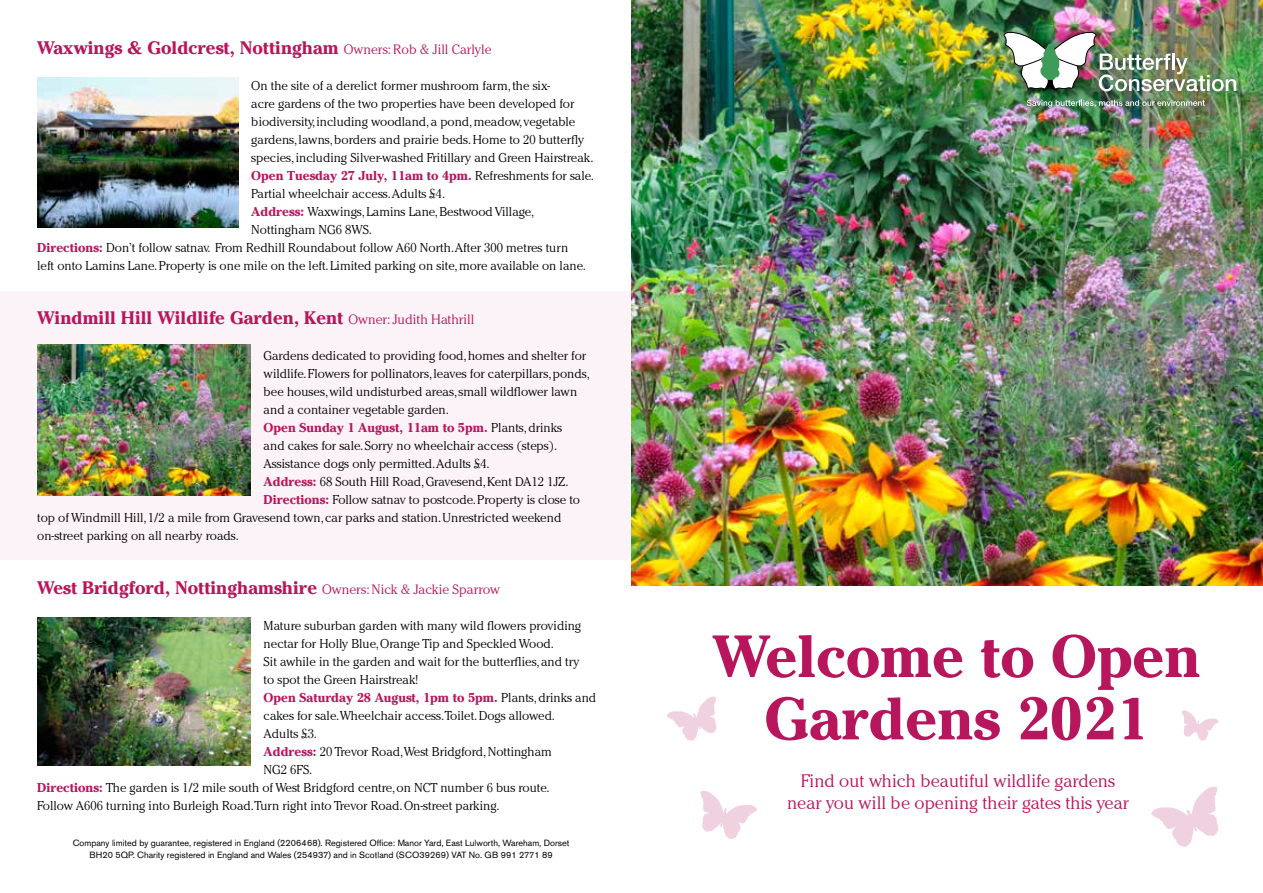
<style>
.page{position:relative;width:1263px;height:893px;background:#fff}
.page>*{position:absolute;margin:0;border:0;box-sizing:border-box;transform-origin:0 0}
.t1{font:700 59.1px/62.4px "Cheltenham";color:#b7155c;text-align:center}
.t2{font:700 18px "Cheltenham";color:#b7155c}
.t3{font:300 18px/21.6px "Cheltenham";color:#b7155c;text-align:center}
.t4{font:300 12.75px "Cheltenham";color:#000}
.t5{font:700 12.75px "Cheltenham";color:#b7155c}
.t6{font:9px/12px "Akzidenz Grotesk Pro";color:#000;text-align:center}
.s1{font-weight:300;font-size:13.5px}
.s2{font-weight:300;color:#000}
.s3{font-weight:700;color:#b7155c}
</style>
<div class="page">
<div style="left:0;top:291px;width:631px;height:269px;background:#fbf3f7"></div>
<img style="left:631px;top:0;width:632px;height:585px">
<div style="left:996px;top:24px;width:248px;height:91px;background:#000;opacity:.36"></div>
<img style="left:1003px;top:32px;width:233px;height:61px">
<svg style="left:1027px;top:100px;width:178px;height:8px"></svg>
<svg style="left:667px;top:696px;width:50px;height:45px"></svg>
<svg style="left:700px;top:791px;width:57px;height:48px"></svg>
<svg style="left:1151px;top:787px;width:67px;height:60px"></svg>
<svg style="left:1182px;top:710px;width:36px;height:31px"></svg>
<img style="left:37px;top:77px;width:202px;height:151px">
<img style="left:37px;top:345px;width:214px;height:150px">
<img style="left:37px;top:618px;width:214px;height:147px">
<h2 class="t2" style="left:37px;top:37px;width:456px">Waxwings &amp; Goldcrest, Nottingham <span class="s1">Owners: Rob &amp; Jill Carlyle</span></h2>
<p class="t4" style="left:251px;top:78px;width:300px">On the site of a derelict former mushroom farm, the six-</p>
<p class="t4" style="left:251px;top:96px;width:324px">acre gardens of the two properties have been developed for</p>
<p class="t4" style="left:251px;top:114px;width:326px">biodiversity, including woodland, a pond, meadow, vegetable</p>
<p class="t4" style="left:251px;top:132px;width:334px">gardens, lawns, borders and prairie beds. Home to 20 butterfly</p>
<p class="t4" style="left:251px;top:150px;width:344px">species, including Silver-washed Fritillary and Green Hairstreak.</p>
<p class="t5" style="left:251px;top:168px;width:344px">Open Tuesday 27 July, 11am to 4pm. <span class="s2">Refreshments for sale.</span></p>
<p class="t4" style="left:251px;top:186px;width:195px">Partial wheelchair access. Adults £4.</p>
<p class="t4" style="left:251px;top:204px;width:284px"><span class="s3">Address:</span> Waxwings, Lamins Lane, Bestwood Village,</p>
<p class="t4" style="left:251px;top:222px;width:122px">Nottingham NG6 8WS.</p>
<p class="t4" style="left:37px;top:240px;width:532px"><span class="s3">Directions:</span> Don’t follow satnav. From Redhill Roundabout follow A60 North. After 300 metres turn</p>
<p class="t4" style="left:37px;top:258px;width:550px">left onto Lamins Lane. Property is one mile on the left. Limited parking on site, more available on lane.</p>
<h2 class="t2" style="left:37px;top:307px;width:439px">Windmill Hill Wildlife Garden, Kent <span class="s1">Owner: Judith Hathrill</span></h2>
<p class="t4" style="left:264px;top:348px;width:324px">Gardens dedicated to providing food, homes and shelter for</p>
<p class="t4" style="left:264px;top:366px;width:328px">wildlife. Flowers for pollinators, leaves for caterpillars, ponds,</p>
<p class="t4" style="left:264px;top:384px;width:315px">bee houses, wild undisturbed areas, small wildflower lawn</p>
<p class="t4" style="left:264px;top:402px;width:187px">and a container vegetable garden.</p>
<p class="t5" style="left:264px;top:420px;width:300px">Open Sunday 1 August, 11am to 5pm. <span class="s2">Plants, drinks</span></p>
<p class="t4" style="left:264px;top:438px;width:295px">and cakes for sale. Sorry no wheelchair access (steps).</p>
<p class="t4" style="left:264px;top:456px;width:228px">Assistance dogs only permitted. Adults £4.</p>
<p class="t4" style="left:264px;top:474px;width:306px"><span class="s3">Address:</span> 68 South Hill Road, Gravesend, Kent DA12 1JZ.</p>
<p class="t4" style="left:264px;top:492px;width:318px"><span class="s3">Directions:</span> Follow satnav to postcode. Property is close to</p>
<p class="t4" style="left:37px;top:510px;width:526px">top of Windmill Hill, 1/2 a mile from Gravesend town, car parks and station. Unrestricted weekend</p>
<p class="t4" style="left:37px;top:528px;width:203px">on-street parking on all nearby roads.</p>
<h2 class="t2" style="left:37px;top:577px;width:464px">West Bridgford, Nottinghamshire <span class="s1">Owners: Nick &amp; Jackie Sparrow</span></h2>
<p class="t4" style="left:264px;top:618px;width:319px">Mature suburban garden with many wild flowers providing</p>
<p class="t4" style="left:264px;top:636px;width:292px">nectar for Holly Blue, Orange Tip and Speckled Wood.</p>
<p class="t4" style="left:264px;top:654px;width:317px">Sit awhile in the garden and wait for the butterflies, and try</p>
<p class="t4" style="left:264px;top:672px;width:156px">to spot the Green Hairstreak!</p>
<p class="t5" style="left:264px;top:690px;width:334px">Open Saturday 28 August, 1pm to 5pm. <span class="s2">Plants, drinks and</span></p>
<p class="t4" style="left:264px;top:708px;width:293px">cakes for sale.Wheelchair access.Toilet. Dogs allowed.</p>
<p class="t4" style="left:264px;top:726px;width:55px">Adults £3.</p>
<p class="t4" style="left:264px;top:744px;width:290px"><span class="s3">Address:</span> 20 Trevor Road,West Bridgford, Nottingham</p>
<p class="t4" style="left:264px;top:762px;width:50px">NG2 6FS.</p>
<p class="t4" style="left:37px;top:780px;width:514px"><span class="s3">Directions:</span> The garden is 1/2 mile south of West Bridgford centre, on NCT number 6 bus route.</p>
<p class="t4" style="left:37px;top:798px;width:464px">Follow A606 turning into Burleigh Road.Turn right into Trevor Road. On-street parking.</p>
<p class="t6" style="left:73px;top:836px;width:498px">Company limited by guarantee, registered in England (2206468). Registered Office: Manor Yard, East Lulworth, Wareham, Dorset<br>BH20 5QP. Charity registered in England and Wales (254937) and in Scotland (SCO39269) VAT No. GB 991 2771 89</p>
<h1 class="t1" style="left:712px;top:625px;width:490px">Welcome to Open<br>Gardens 2021</h1>
<h2 class="t3" style="left:787px;top:770px;width:343px">Find out which beautiful wildlife gardens near you will be opening their gates this year</h2>
</div>
